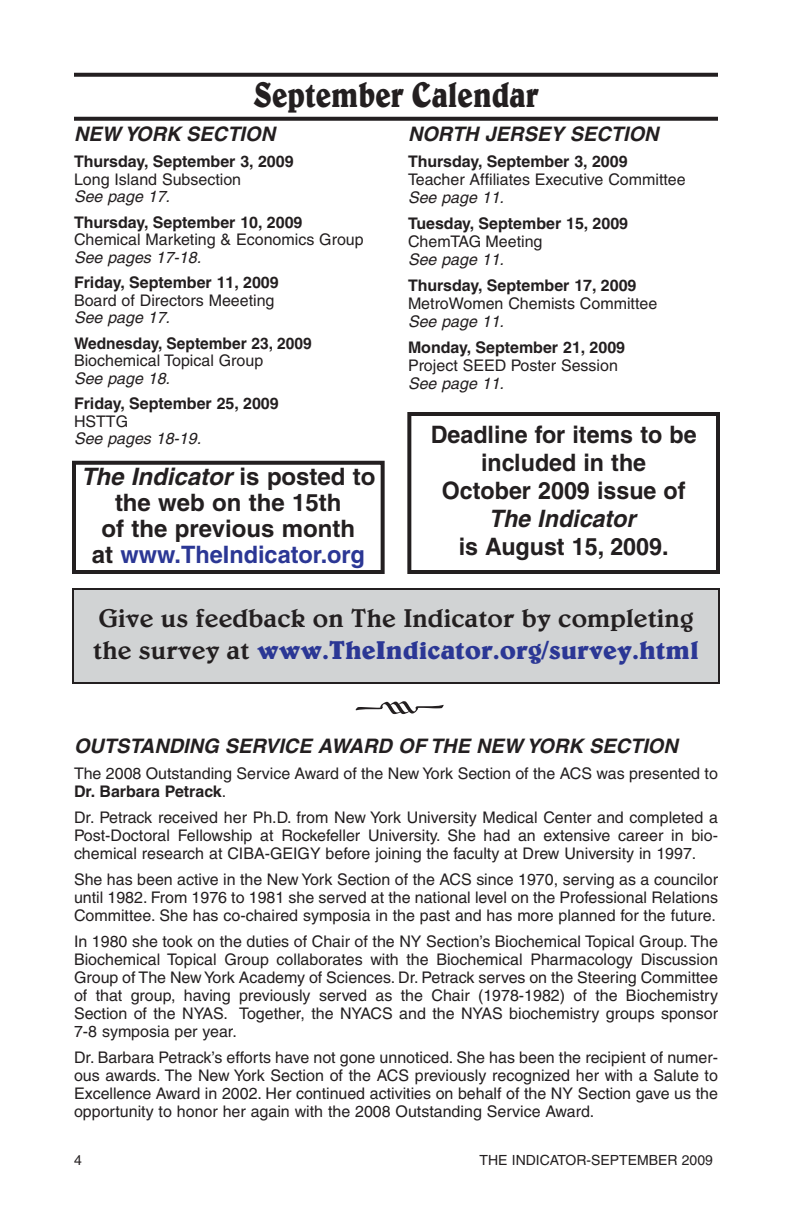
<style>
.page{position:relative;width:792px;height:1224px;background:#fff}
.page>*{position:absolute;margin:0;border:0;box-sizing:border-box;transform-origin:0 0}
.t1{font:56px "Type Embellishments One Let Plain";color:#231f20}
.t2{font:700 36px "Belwe";color:#231f20;scale:.8 1}
.t3{font:500 26px/31.2px "Belwe";color:#231f20}
.t4{font:700 24px/26px "Helvetica";color:#231f20;text-align:center}
.t5{font:italic 700 24px "Helvetica";color:#231f20}
.t6{font:italic 700 20px "Helvetica";color:#231f20}
.t7{font:16px/18px "Helvetica";color:#231f20;text-align:justify}
.t8{font:700 16px "Helvetica";color:#231f20}
.t9{font:italic 16px "Helvetica";color:#231f20}
.t10{font:14px "Helvetica";color:#231f20}
.s1{font-style:italic}
.s2{color:#2b3795}
.s3{font-weight:700;color:#2b3795}
.s4{font-weight:700}
</style>
<div class="page">
<svg style="left:74px;top:73px;width:644px;height:4px;fill:#231f20"></svg>
<svg style="left:74px;top:117px;width:644px;height:4px;fill:#231f20"></svg>
<div style="left:407px;top:412px;width:313px;height:162px;border:4px solid #231f20"></div>
<div style="left:72px;top:461px;width:313px;height:113px;border:4px solid #231f20"></div>
<div style="left:74px;top:590px;width:644px;height:92px;background:#d1d3d4"></div>
<div style="left:72px;top:588px;width:648px;height:96px;border:2px solid #231f20"></div>
<h2 class="t2" style="left:253px;top:82px;width:358px">September Calendar</h2>
<p class="t6" style="left:74px;top:127px;width:207px">NEW YORK SECTION</p>
<p class="t8" style="left:74px;top:156px;width:221px">Thursday, September 3, 2009</p>
<p class="t7" style="left:74px;top:172px;width:169px">Long Island Subsection</p>
<p class="t9" style="left:74px;top:191px;width:101px">See page 17.</p>
<p class="t8" style="left:74px;top:216px;width:230px">Thursday, September 10, 2009</p>
<p class="t7" style="left:74px;top:232px;width:291px">Chemical Marketing &amp; Economics Group</p>
<p class="t9" style="left:74px;top:251px;width:132px">See pages 17-18.</p>
<p class="t8" style="left:74px;top:277px;width:206px">Friday, September 11, 2009</p>
<p class="t7" style="left:74px;top:293px;width:202px">Board of Directors Meeeting</p>
<p class="t9" style="left:74px;top:312px;width:101px">See page 17.</p>
<p class="t8" style="left:74px;top:337px;width:239px">Wednesday, September 23, 2009</p>
<p class="t7" style="left:74px;top:353px;width:191px">Biochemical Topical Group</p>
<p class="t9" style="left:74px;top:372px;width:101px">See page 18.</p>
<p class="t8" style="left:74px;top:398px;width:206px">Friday, September 25, 2009</p>
<p class="t7" style="left:74px;top:414px;width:56px">HSTTG</p>
<p class="t9" style="left:74px;top:433px;width:132px">See pages 18-19.</p>
<h3 class="t4" style="left:81px;top:465px;width:296px"><span class="s1">The Indicator</span> i s p o s t e d t o the web on the 15th<br>of the previous month<br>at <span class="s2">www.TheIndicator.org</span></h3>
<p class="t6" style="left:408px;top:127px;width:256px">NORTH JERSEY SECTION</p>
<p class="t8" style="left:408px;top:156px;width:221px">Thursday, September 3, 2009</p>
<p class="t7" style="left:408px;top:172px;width:279px">Teacher Affiliates Executive Committee</p>
<p class="t9" style="left:408px;top:192px;width:101px">See page 11.</p>
<p class="t8" style="left:408px;top:218px;width:222px">Tuesday, September 15, 2009</p>
<p class="t7" style="left:408px;top:234px;width:136px">ChemTAG Meeting</p>
<p class="t9" style="left:408px;top:254px;width:101px">See page 11.</p>
<p class="t8" style="left:408px;top:280px;width:230px">Thursday, September 17, 2009</p>
<p class="t7" style="left:408px;top:296px;width:251px">MetroWomen Chemists Committee</p>
<p class="t9" style="left:408px;top:316px;width:101px">See page 11.</p>
<p class="t8" style="left:408px;top:342px;width:219px">Monday, September 21, 2009</p>
<p class="t7" style="left:408px;top:358px;width:211px">Project SEED Poster Session</p>
<p class="t9" style="left:408px;top:378px;width:101px">See page 11.</p>
<h3 class="t4" style="left:431px;top:423px;width:267px;line-height:28px">Deadline for items to be included in the<br>October 2009 issue of</h3>
<h3 class="t5" style="left:489px;top:510px;width:153px">The Indicator</h3>
<h3 class="t4" style="left:459px;top:536px;width:211px">is August 15, 2009.</h3>
<h3 class="t3" style="left:93px;top:605px;width:607px">Give us feedback on The Indicator by completing the survey at <span class="s3">www.TheIndicator.org/survey.html</span></h3>
<h1 class="t1" style="left:353px;top:675px;width:95px">k</h1>
<p class="t6" style="left:74px;top:738px;width:609px">OUTSTANDING SERVICE AWARD OF THE NEW YORK SECTION</p>
<p class="t7" style="left:74px;top:766px;width:645px">The 2008 Outstanding Service Award of the New York Section of the ACS was presented to<br><span class="s4">Dr. Barbara Petrack</span>.</p>
<p class="t7" style="left:74px;top:810px;width:646px">Dr. Petrack received her Ph.D. from New York University Medical Center and completed a Post-Doctoral Fellowship at Rockefeller University. She had an extensive career in bio&shy;chemical research at CIBA-GEIGY before joining the faculty at Drew University in 1997.</p>
<p class="t7" style="left:74px;top:872px;width:646px">She has been active in the New York Section of the ACS since 1970, serving as a councilor until 1982. From 1976 to 1981 she served at the national level on the Professional Relations Committee. She has co-chaired symposia in the past and has more planned for the future.</p>
<p class="t7" style="left:74px;top:934px;width:646px">In 1980 she took on the duties of Chair of the NY Section’s Biochemical Topical Group. The Biochemical Topical Group collaborates with the Biochemical Pharmacology Discussion Group of The New York Academy of Sciences. Dr. Petrack serves on the Steering Committee of that group, having previously served as the Chair (1978-1982) of the Biochemistry Section of the NYAS. Together, the NYACS and the NYAS biochemistry groups sponsor 7-8 symposia per year.</p>
<p class="t7" style="left:74px;top:1050px;width:646px">Dr. Barbara Petrack’s efforts have not gone unnoticed. She has been the recipient of numer&shy;ous awards. The New York Section of the ACS previously recognized her with a Salute to Excellence Award in 2002. Her continued activities on behalf of the NY Section gave us the opportunity to honor her again with the 2008 Outstanding Service Award.</p>
<p class="t10" style="left:74px;top:1155px;width:9px">4</p>
<p class="t10" style="left:480px;top:1155px;width:235px">THE INDICATOR-SEPTEMBER 2009</p>
</div>
